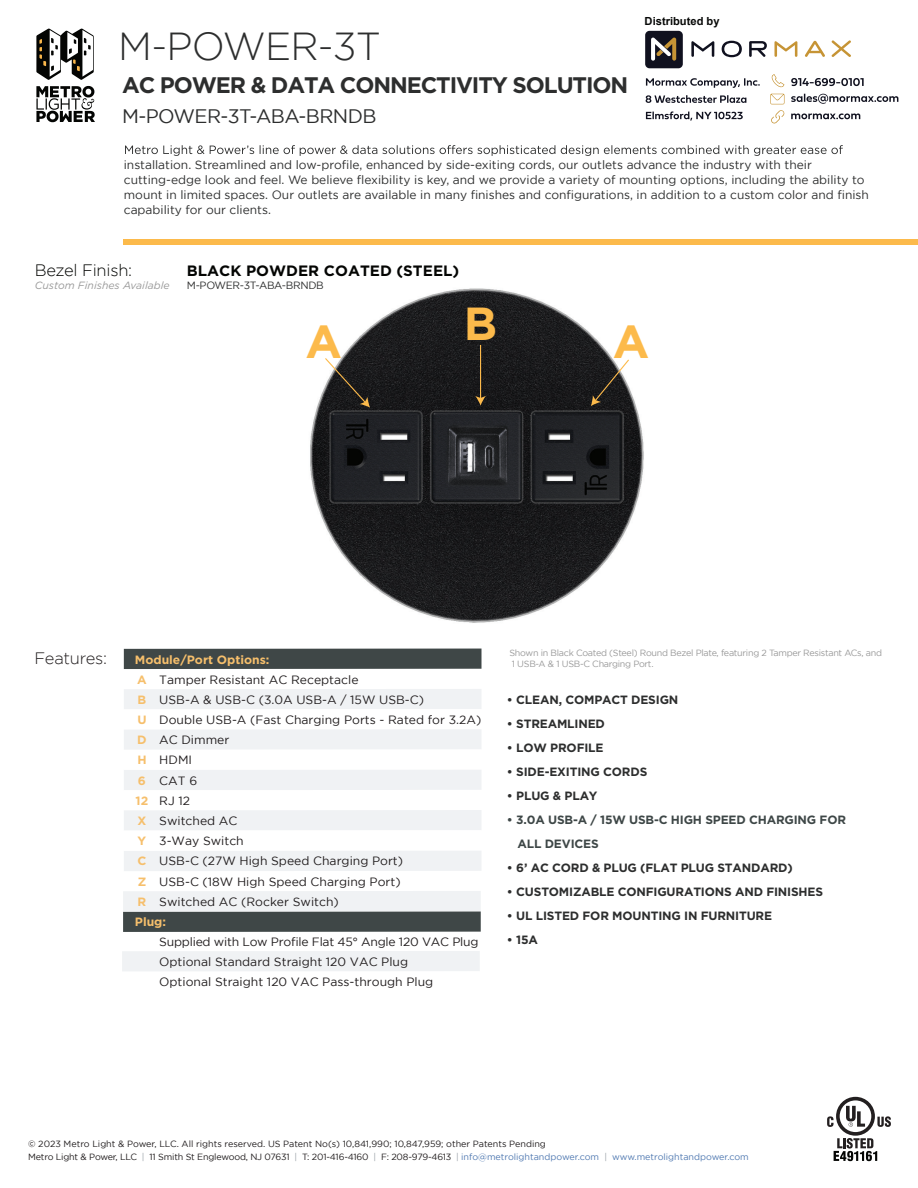
<style>
.page{position:relative;width:918px;height:1188px;background:#fff}
.page>*{position:absolute;margin:0;border:0;box-sizing:border-box;transform-origin:0 0}
.t1{font:700 46.35px "Gotham";color:#fcba4b}
.t2{font:300 39px "Gotham";letter-spacing:-.02em;color:#2d2e2e}
.t3{font:700 22.5px "Gotham";letter-spacing:-.05em;color:#2d2e2e}
.t4{font:19.5px "Gotham";letter-spacing:-.03em;color:#2d2e2e}
.t5{font:300 16.5px "Gotham";letter-spacing:-.015em;color:#040503}
.t6{font:300 16.5px "Gotham";letter-spacing:-.015em;color:#211d1e}
.t7{font:700 15px "Gotham";color:#040503}
.t8{font:12px/15px "Gotham";color:#2d2e2e}
.t9{font:12px/20.2px "Gotham";color:#211d1e}
.t10{font:700 12px "Gotham";letter-spacing:-.015em;color:#2d2e2e}
.t11{font:700 12px/24px "Gotham";letter-spacing:-.015em;color:#3e4747}
.t12{font:700 12px/20.2px "Gotham";color:#f6bf6c}
.t13{font:700 11.1px "Arial";color:#080908}
.t14{font:italic 10.5px "Gotham";color:#999}
.t15{font:10.5px "Gotham";letter-spacing:-.03em;color:#2d2e2e}
.t16{font:9px/12.8px "Gotham";color:#211d1e}
.t17{font:9px/10.8px "Gotham";letter-spacing:-.03em;color:#999}
.s1{color:#9ba2a9}
.s2{color:#5079b1}
</style>
<div class="page">
<img style="left:124px;top:288px;width:520px;height:361px">
<svg style="left:827px;top:1097px;width:64px;height:64px"></svg>
<div style="left:124px;top:689px;width:358px;height:20px;background:#f0f2f4"></div>
<div style="left:124px;top:729px;width:358px;height:21px;background:#f0f2f4"></div>
<div style="left:124px;top:749px;width:358px;height:21px;background:#fff"></div>
<div style="left:124px;top:770px;width:358px;height:20px;background:#f0f2f4"></div>
<div style="left:124px;top:810px;width:358px;height:21px;background:#f0f2f4"></div>
<div style="left:124px;top:830px;width:358px;height:21px;background:#fff"></div>
<div style="left:123px;top:911px;width:358px;height:21px;background:#3f4747"></div>
<div style="left:122px;top:951px;width:358px;height:20px;background:#f0f2f4"></div>
<div style="left:124px;top:649px;width:358px;height:20px;background:#3f4747"></div>
<div style="left:124px;top:851px;width:358px;height:20px;background:#f0f2f4"></div>
<div style="left:123px;top:891px;width:358px;height:20px;background:#f0f2f4"></div>
<div style="left:124px;top:240px;width:794px;height:5px;background:#fcba4b"></div>
<svg style="left:125px;top:145px;width:718px;height:11px"></svg>
<svg style="left:36px;top:28px;width:59px;height:94px"></svg>
<img style="left:432px;top:412px;width:90px;height:90px">
<svg style="left:791px;top:113px;width:69px;height:6px"></svg>
<svg style="left:771px;top:110px;width:13px;height:13px"></svg>
<svg style="left:791px;top:94px;width:107px;height:10px"></svg>
<svg style="left:770px;top:94px;width:15px;height:10px"></svg>
<svg style="left:772px;top:74px;width:12px;height:13px"></svg>
<svg style="left:791px;top:78px;width:73px;height:8px"></svg>
<svg style="left:646px;top:111px;width:97px;height:10px"></svg>
<svg style="left:646px;top:95px;width:100px;height:8px"></svg>
<svg style="left:646px;top:78px;width:114px;height:10px"></svg>
<svg style="left:722px;top:41px;width:20px;height:16px"></svg>
<svg style="left:774px;top:41px;width:23px;height:16px"></svg>
<svg style="left:691px;top:41px;width:23px;height:16px"></svg>
<svg style="left:832px;top:40px;width:19px;height:17px"></svg>
<svg style="left:749px;top:41px;width:18px;height:16px"></svg>
<svg style="left:805px;top:41px;width:20px;height:16px"></svg>
<div style="left:645px;top:31px;width:38px;height:37px;background:#10111f;border-radius:4px"></div>
<svg style="left:651px;top:38px;width:25px;height:23px"></svg>
<svg style="left:324px;top:357px;width:46px;height:51px"></svg>
<hr style="left:480px;top:345px;width:1px;height:54px;background:#fcba4b">
<svg style="left:475px;top:396px;width:11px;height:10px"></svg>
<svg style="left:591px;top:358px;width:39px;height:48px"></svg>
<h2 class="t2" style="left:118px;top:25px;width:264px">M-POWER-3T</h2>
<h3 class="t3" style="left:122px;top:72px;width:508px">AC POWER &amp; DATA CONNECTIVITY SOLUTION</h3>
<h3 class="t4" style="left:122px;top:106px;width:256px">M-POWER-3T-ABA-BRNDB</h3>
<p class="t13" style="left:645px;top:13px;width:76px">Distributed by</p>
<p class="t8" style="left:124px;top:157px;width:747px">installation. Streamlined and low-profile, enhanced by side-exiting cords, our outlets advance the industry with their cutting-edge look and feel. We believe flexibility is key, and we provide a variety of mounting options, including the ability to mount in limited spaces. Our outlets are available in many finishes and configurations, in addition to a custom color and finish capability for our clients.</p>
<h3 class="t5" style="left:35px;top:262px;width:99px">Bezel Finish:</h3>
<p class="t14" style="left:35px;top:279px;width:136px">Custom Finishes Available</p>
<p class="t7" style="left:187px;top:262px;width:274px">BLACK POWDER COATED (STEEL)</p>
<p class="t15" style="left:187px;top:279px;width:139px">M-POWER-3T-ABA-BRNDB</p>
<h1 class="t1" style="left:305px;top:315px;width:38px">A</h1>
<h1 class="t1" style="left:464px;top:297px;width:35px">B</h1>
<h1 class="t1" style="left:613px;top:315px;width:38px">A</h1>
<h3 class="t6" style="left:35px;top:649px;width:74px">Features:</h3>
<p class="t12" style="left:135px;top:649px;width:136px">Module/Port Options:</p>
<p class="t9" style="left:159px;top:669px;width:324px">Tamper Resistant AC Receptacle<br>USB-A &amp; USB-C (3.0A USB-A / 15W USB-C)<br>Double USB-A (Fast Charging Ports - Rated for 3.2A)<br>AC Dimmer<br>HDMI<br>CAT 6<br>RJ 12<br>Switched AC<br>3-Way Switch<br>USB-C (27W High Speed Charging Port)<br>USB-C (18W High Speed Charging Port)<br>Switched AC (Rocker Switch)</p>
<p class="t9" style="left:159px;top:932px;width:321px">Supplied with Low Profile Flat 45° Angle 120 VAC Plug<br>Optional Standard Straight 120 VAC Plug<br>Optional Straight 120 VAC Pass-through Plug</p>
<p class="t12" style="left:136px;top:669px;width:14px">A<br>B<br>U<br>D<br>H<br>6<br>12<br>X<br>Y<br>C<br>Z<br>R</p>
<p class="t12" style="left:135px;top:911px;width:33px">Plug:</p>
<p class="t17" style="left:509px;top:647px;width:374px">Shown in Black Coated (Steel) Round Bezel Plate, featuring 2 Tamper Resistant ACs, and<br>1 USB-A &amp; 1 USB-C Charging Port.</p>
<p class="t10" style="left:507px;top:693px;width:173px">• CLEAN, COMPACT DESIGN</p>
<p class="t10" style="left:507px;top:717px;width:99px">• STREAMLINED</p>
<p class="t10" style="left:507px;top:741px;width:98px">• LOW PROFILE</p>
<p class="t10" style="left:507px;top:765px;width:142px">• SIDE-EXITING CORDS</p>
<p class="t10" style="left:507px;top:789px;width:92px">• PLUG &amp; PLAY</p>
<p class="t11" style="left:517px;top:808px;width:330px;text-indent:-10px">• 3.0A USB-A / 15W USB-C HIGH SPEED CHARGING FOR<br>ALL DEVICES</p>
<p class="t10" style="left:507px;top:861px;width:287px">• 6’ AC CORD &amp; PLUG (FLAT PLUG STANDARD)</p>
<p class="t10" style="left:507px;top:885px;width:318px">• CUSTOMIZABLE CONFIGURATIONS AND FINISHES</p>
<p class="t10" style="left:507px;top:909px;width:267px">• UL LISTED FOR MOUNTING IN FURNITURE</p>
<p class="t10" style="left:507px;top:933px;width:33px">• 15A</p>
<p class="t16" style="left:28px;top:1137px;width:722px">© 2023 Metro Light &amp; Power, LLC. All rights reserved. US Patent No(s) 10,841,990; 10,847,959; other Patents Pending<br>Metro Light &amp; Power, LLC <span class="s1">|</span> 11 Smith St Englewood, NJ 07631 <span class="s1">|</span> T: 201-416-4160 <span class="s1">|</span> F: 208-979-4613 <span class="s1">|</span> <span class="s2">info@metrolightandpower.com</span> <span class="s1">|</span> <span class="s2">www.metrolightandpower.com</span></p>
</div>
